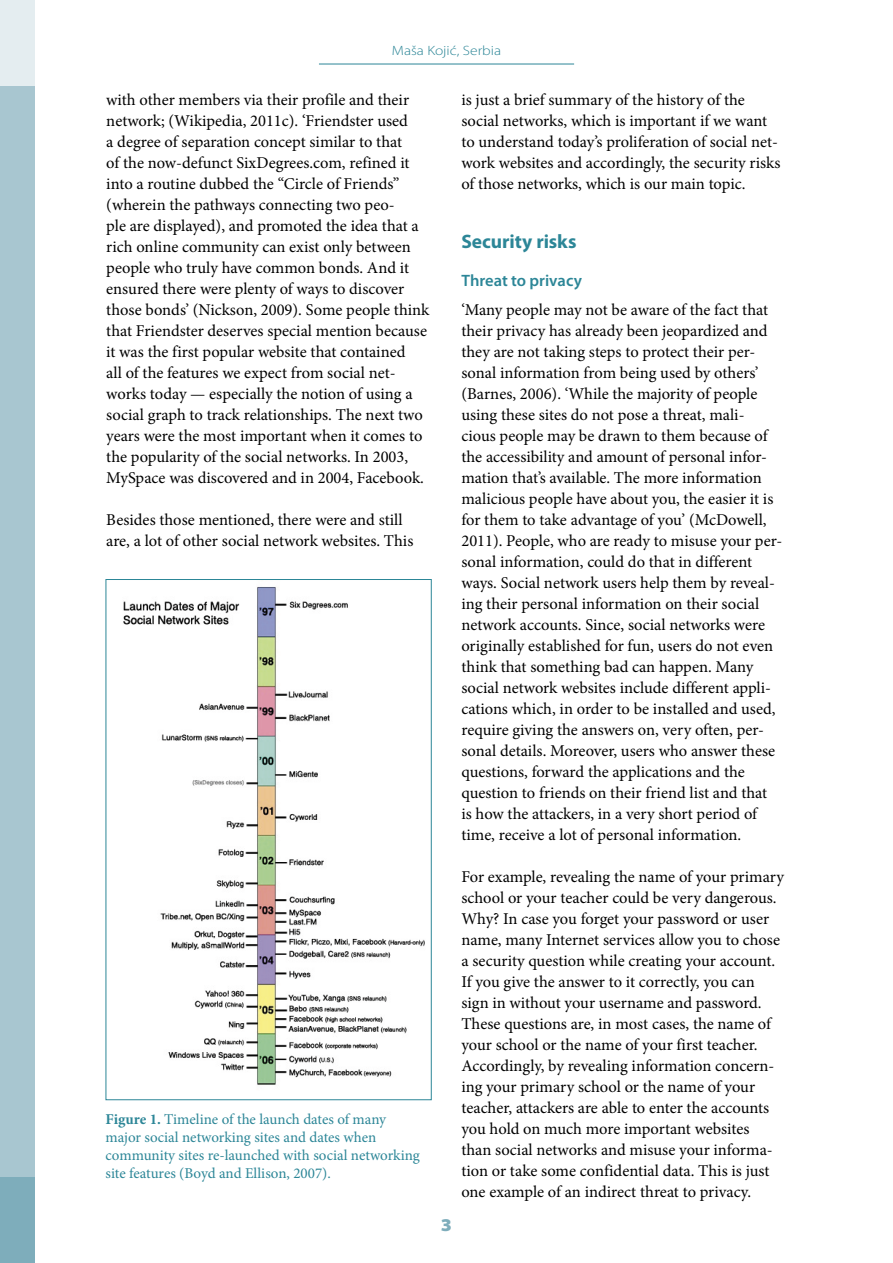
<style>
.page{position:relative;width:893px;height:1263px;background:#fff}
.page>*{position:absolute;margin:0;border:0;box-sizing:border-box;transform-origin:0 0}
.t1{font:700 19.5px "Myriad Pro";letter-spacing:-.005em;color:#2c8697}
.t2{font:900 semi-expanded 18px "Myriad Pro";color:#7eadbb}
.t3{font:16.5px/21px "Minion Pro";color:#000}
.t4{font:600 16.5px "Myriad Pro";color:#2c8697}
.t5{font:15px/18px "Minion Pro";color:#2c8697}
.t6{font:300 13.5px "Myriad Pro";color:#2c8697;scale:1.15 1}
.s1{font-weight:700}
</style>
<div class="page">
<div style="left:0;top:85px;width:34px;height:1093px;background:#a8c6d0"></div>
<div style="left:0;top:0;width:34px;height:85px;background:#e4edf0"></div>
<div style="left:0;top:1178px;width:34px;height:85px;background:#7eadbb"></div>
<hr style="left:319px;top:64px;width:255px;height:1px;background:#2c8697">
<img style="left:123px;top:587px;width:302px;height:498px">
<p class="t6" style="left:392px;top:46px;width:96px">Maša Kojić, Serbia</p>
<p class="t3" style="left:106px;top:91px;width:325px">with other members via their profile and their network; (Wikipedia, 2011c). ‘Friendster used<br>a degree of separation concept similar to that<br>of the now-defunct SixDegrees.com, refined it into a routine dubbed the “Circle of Friends” (wherein the pathways connecting two peo-<br>ple are displayed), and promoted the idea that a rich online community can exist only between people who truly have common bonds. And it ensured there were plenty of ways to discover those bonds’ (Nickson, 2009). Some people think that Friendster deserves special mention because it was the first popular website that contained<br>all of the features we expect from social net&shy;works today — especially the notion of using a social graph to track relationships. The next two years were the most important when it comes to the popularity of the social networks. In 2003, MySpace was discovered and in 2004, Facebook.</p>
<p class="t3" style="left:106px;top:511px;width:309px">Besides those mentioned, there were and still are, a lot of other social network websites. This</p>
<p class="t3" style="left:461px;top:91px;width:321px">is just a brief summary of the history of the social networks, which is important if we want to understand today’s proliferation of social net&shy;work websites and accordingly, the security risks of those networks, which is our main topic.</p>
<p class="t1" style="left:461px;top:234px;width:117px">Security risks</p>
<p class="t4" style="left:461px;top:275px;width:122px">Threat to privacy</p>
<p class="t3" style="left:461px;top:301px;width:322px">‘Many people may not be aware of the fact that their privacy has already been jeopardized and they are not taking steps to protect their per&shy;sonal information from being used by others’ (Barnes, 2006). ‘While the majority of people using these sites do not pose a threat, mali&shy;cious people may be drawn to them because of the accessibility and amount of personal infor&shy;mation that’s available. The more information malicious people have about you, the easier it is for them to take advantage of you’ (McDowell, 2011). People, who are ready to misuse your per&shy;sonal information, could do that in different ways. Social network users help them by reveal&shy;ing their personal information on their social network accounts. Since, social networks were originally established for fun, users do not even think that something bad can happen. Many social network websites include different appli&shy;cations which, in order to be installed and used, require giving the answers on, very often, per&shy;sonal details. Moreover, users who answer these questions, forward the applications and the question to friends on their friend list and that<br>is how the attackers, in a very short period of time, receive a lot of personal information.</p>
<p class="t3" style="left:461px;top:868px;width:324px">For example, revealing the name of your primary school or your teacher could be very dangerous.<br>Why? In case you forget your password or user name, many Internet services allow you to chose a security question while creating your account.<br>If you give the answer to it correctly, you can sign in without your username and password.<br>These questions are, in most cases, the name of your school or the name of your first teacher.<br>Accordingly, by revealing information concern&shy;ing your primary school or the name of your teacher, attackers are able to enter the accounts you hold on much more important websites<br>than social networks and misuse your informa&shy;tion or take some confidential data. This is just one example of an indirect threat to privacy.</p>
<p class="t5" style="left:106px;top:1111px;width:316px"><span class="s1">Figure 1.</span> Timeline of the launch dates of many major social networking sites and dates when community sites re-launched with social networking site features (Boyd and Ellison, 2007).</p>
<p class="t2" style="left:441px;top:1219px;width:13px">3</p>
</div>
